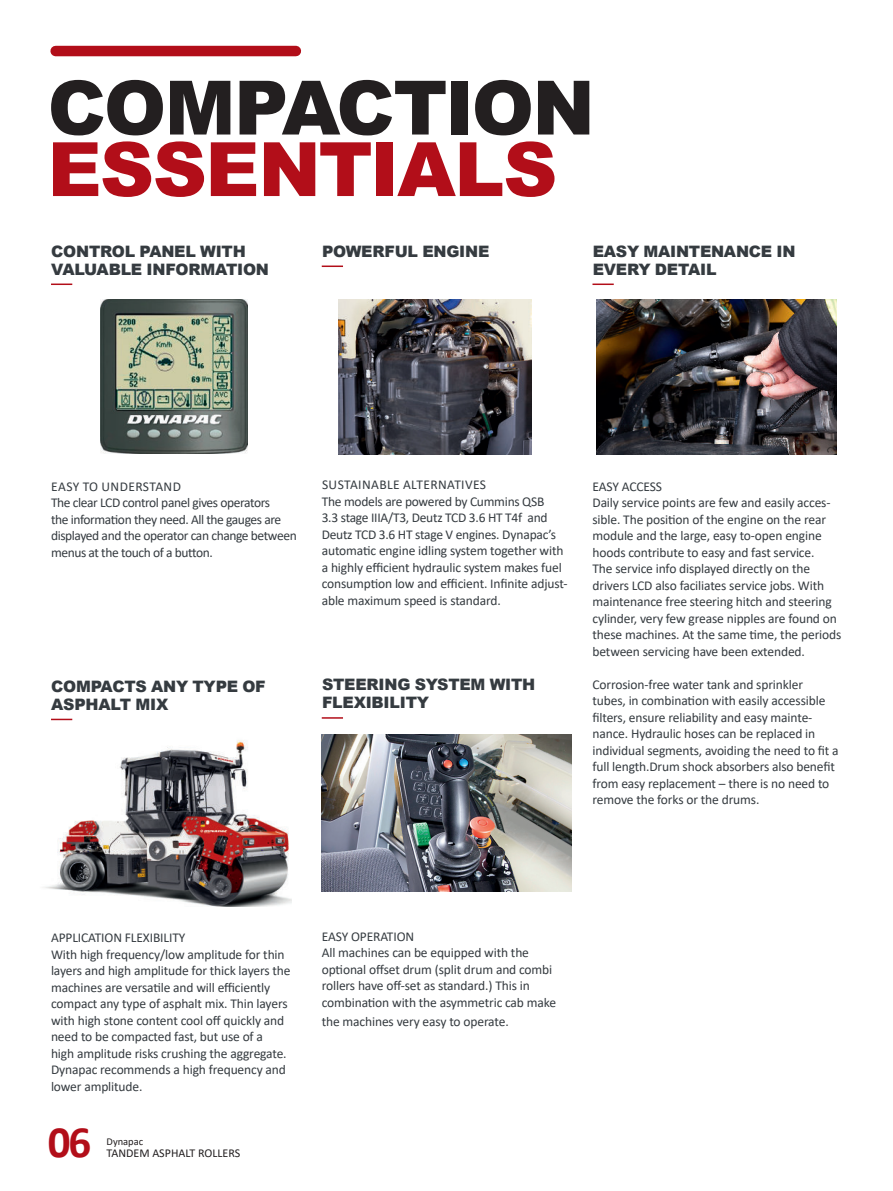
<style>
.page{position:relative;width:893px;height:1191px;background:#fff}
.page>*{position:absolute;margin:0;border:0;box-sizing:border-box;transform-origin:0 0}
.t1{font:900 75px "Arial";letter-spacing:-.025em;color:#231f20}
.t2{font:900 75px "Arial";letter-spacing:-.02em;color:#b20e19}
.t3{font:700 45px "Calibri";color:#b20e19}
.t4{font:900 15.75px/18px "Arial";letter-spacing:-.015em;color:#353b40}
.t5{font:13.5px/16.5px "Calibri";letter-spacing:-.01em;color:#353b40}
.t6{font:13.5px/16.5px "Calibri";letter-spacing:-.03em;color:#353b40}
.t7{font:12px "Calibri";color:#231f20}
.t8{font:10.5px "Calibri";color:#231f20}
</style>
<div class="page">
<div style="left:56px;top:46px;width:240px;height:10px;background:#b20e19"></div>
<hr style="left:51px;top:283px;width:21px;height:2px;background:#b20e19">
<hr style="left:51px;top:718px;width:21px;height:2px;background:#b20e19">
<hr style="left:322px;top:265px;width:21px;height:2px;background:#b20e19">
<svg style="left:322px;top:717px;width:21px;height:1px"></svg>
<hr style="left:592px;top:283px;width:22px;height:2px;background:#b20e19">
<img style="left:100px;top:299px;width:148px;height:154px">
<img style="left:322px;top:734px;width:249px;height:157px">
<img style="left:338px;top:299px;width:194px;height:155px">
<img style="left:597px;top:299px;width:239px;height:155px">
<img style="left:44px;top:740px;width:247px;height:166px">
<h1 class="t1" style="left:48px;top:80px;width:549px">COMPACTION</h1>
<h1 class="t2" style="left:48px;top:141px;width:511px">ESSENTIALS</h1>
<p class="t4" style="left:51px;top:243px;width:219px">CONTROL PANEL WITH<br>VALUABLE INFORMATION</p>
<p class="t4" style="left:322px;top:243px;width:169px">POWERFUL ENGINE</p>
<p class="t4" style="left:593px;top:243px;width:204px">EASY MAINTENANCE IN<br>EVERY DETAIL</p>
<p class="t6" style="left:51px;top:479px;width:247px">EASY TO UNDERSTAND<br>The clear LCD control panel gives operators<br>the information they need. All the gauges are displayed and the operator can change between menus at the touch of a button.</p>
<p class="t4" style="left:51px;top:678px;width:216px">COMPACTS ANY TYPE OF<br>ASPHALT MIX</p>
<p class="t5" style="left:322px;top:477px;width:247px">SUSTAINABLE ALTERNATIVES<br>The models are powered by Cummins QSB<br>3.3 stage IIIA/T3, Deutz TCD 3.6 HT T4f and Deutz TCD 3.6 HT stage V engines. Dynapac’s automatic engine idling system together with a highly efficient hydraulic system makes fuel consumption low and efficient. Infinite adjust&shy;able maximum speed is standard.</p>
<p class="t4" style="left:322px;top:676px;width:215px">STEERING SYSTEM WITH<br>FLEXIBILITY</p>
<p class="t5" style="left:592px;top:477px;width:250px">EASY ACCESS<br>Daily service points are few and easily acces&shy;sible. The position of the engine on the rear module and the large, easy to-open engine hoods contribute to easy and fast service.<br>The service info displayed directly on the drivers LCD also faciliates service jobs. With maintenance free steering hitch and steering cylinder, very few grease nipples are found on these machines. At the same time, the periods between servicing have been extended.</p>
<p class="t5" style="left:592px;top:675px;width:248px">Corrosion-free water tank and sprinkler tubes, in combination with easily accessible filters, ensure reliability and easy mainte&shy;nance. Hydraulic hoses can be replaced in individual segments, avoiding the need to fit a full length.Drum shock absorbers also benefit from easy replacement – there is no need to remove the forks or the drums.</p>
<p class="t5" style="left:51px;top:929px;width:241px">APPLICATION FLEXIBILITY<br>With high frequency/low amplitude for thin layers and high amplitude for thick layers the machines are versatile and will efficiently compact any type of asphalt mix. Thin layers with high stone content cool off quickly and need to be compacted fast, but use of a<br>high amplitude risks crushing the aggregate.<br>Dynapac recommends a high frequency and lower amplitude.</p>
<h2 class="t3" style="left:48px;top:1128px;width:45px">06</h2>
<p class="t8" style="left:107px;top:1137px;width:38px">Dynapac</p>
<p class="t7" style="left:107px;top:1148px;width:135px">TANDEM ASPHALT ROLLERS</p>
<p class="t5" style="left:322px;top:929px;width:236px">EASY OPERATION<br>All machines can be equipped with the optional offset drum (split drum and combi rollers have off-set as standard.) This in combination with the asymmetric cab make</p>
<p class="t5" style="left:322px;top:1013px;width:188px">the machines very easy to operate.</p>
</div>
